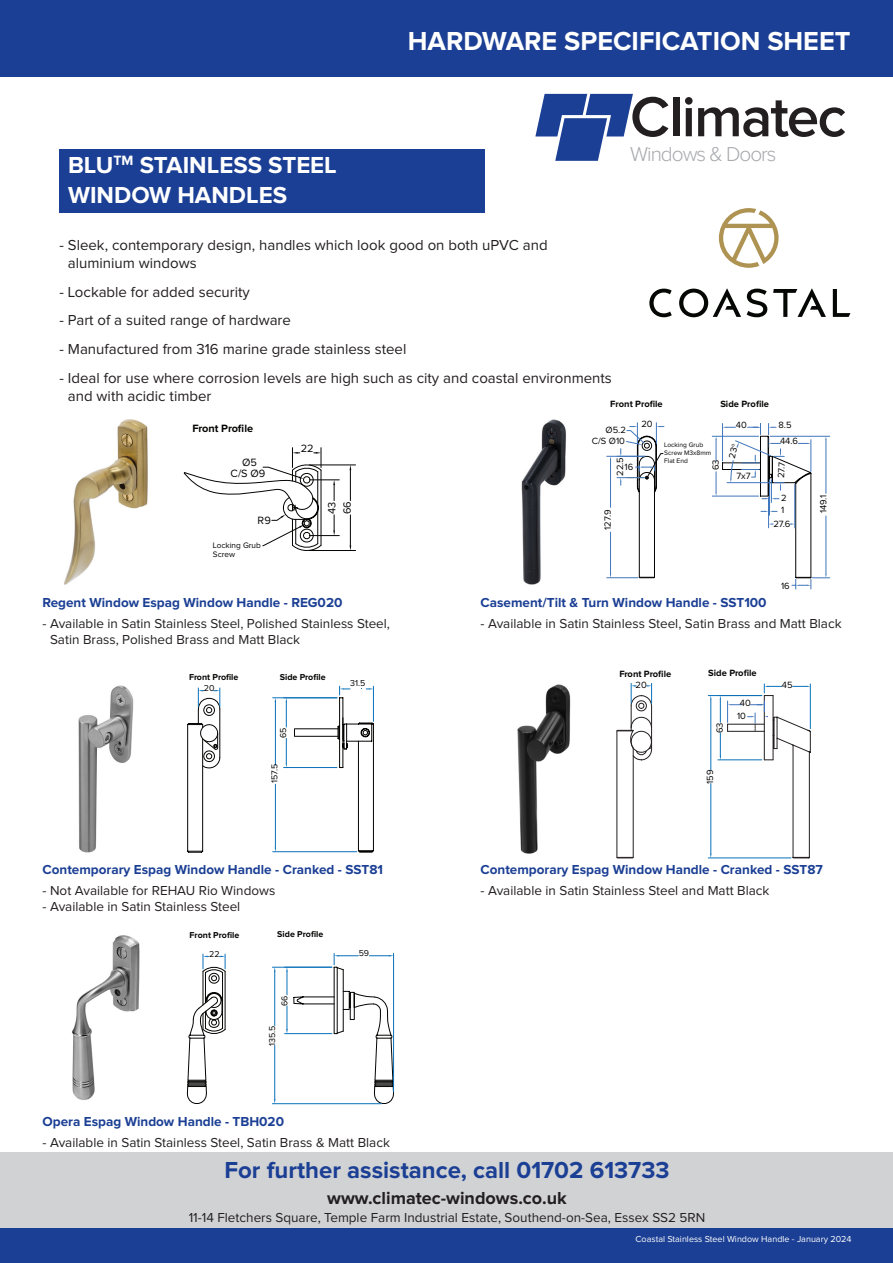
<style>
.page{position:relative;width:893px;height:1263px;background:#fff}
.page>*{position:absolute;margin:0;border:0;box-sizing:border-box;transform-origin:0 0}
.t1{font:600 58.35px "Proxima Nova";letter-spacing:-.03em;color:#231f20}
.t2{font:700 27px "Proxima Nova";color:#fff}
.t3{font:700 24px "Proxima Nova";color:#1b3f94}
.t4{font:700 24px "Proxima Nova";color:#fff}
.t5{font:300 20.85px "Proxima Nova";letter-spacing:-.05em;color:#a8a9ad}
.t6{font:700 18px "Proxima Nova";color:#231f20}
.t7{font:15px/18px "Proxima Nova";color:#231f20}
.t8{font:13.5px/16.5px "Proxima Nova";color:#231f20}
.t9{font:700 13.5px "Proxima Nova";color:#1b3f94}
.t10{font:10.95px/15.5px "Proxima Nova";color:#040503}
.t11{font:700 10.95px "Proxima Nova";color:#040503}
.t12{font:9.3px "Proxima Nova";color:#040503}
.t13{font:700 9.3px "Proxima Nova";color:#040503}
.t14{font:9px "Proxima Nova";color:#fff}
.t15{font:700 8.85px "Proxima Nova";color:#040503}
.t16{font:8.85px "Proxima Nova";color:#040503}
.t17{font:8.25px/9.9px "Proxima Nova";color:#040503}
.t18{font:6.75px/8.1px "Proxima Nova";color:#040503}
</style>
<div class="page">
<div style="left:0;top:1152px;width:893px;height:77px;background:#d1d2d4"></div>
<div style="left:0;top:1229px;width:893px;height:34px;background:#1b3f94"></div>
<svg style="left:535px;top:94px;width:98px;height:67px"></svg>
<div style="left:0;top:0;width:893px;height:77px;background:#1b3f94"></div>
<div style="left:60px;top:149px;width:425px;height:64px;background:#1b3f94"></div>
<svg style="left:747px;top:289px;width:20px;height:28px"></svg>
<svg style="left:679px;top:288px;width:62px;height:29px"></svg>
<svg style="left:773px;top:288px;width:53px;height:29px"></svg>
<svg style="left:833px;top:289px;width:17px;height:28px"></svg>
<svg style="left:649px;top:289px;width:23px;height:28px"></svg>
<svg style="left:719px;top:208px;width:60px;height:60px"></svg>
<img style="left:64px;top:419px;width:84px;height:166px">
<img style="left:78px;top:685px;width:56px;height:168px">
<img style="left:72px;top:935px;width:68px;height:165px">
<img style="left:521px;top:419px;width:86px;height:166px">
<img style="left:517px;top:684px;width:54px;height:170px">
<svg style="left:183px;top:448px;width:173px;height:103px"></svg>
<svg style="left:187px;top:686px;width:187px;height:167px"></svg>
<svg style="left:187px;top:954px;width:39px;height:150px"></svg>
<hr style="left:285px;top:1033px;width:47px;height:1px;background:#0a71ba">
<svg style="left:286px;top:953px;width:108px;height:152px"></svg>
<hr style="left:272px;top:967px;width:60px;height:1px;background:#0a71ba">
<hr style="left:272px;top:1103px;width:110px;height:1px;background:#0a71ba">
<hr style="left:274px;top:972px;width:1px;height:54px;background:#0a71ba">
<hr style="left:274px;top:1045px;width:1px;height:54px;background:#0a71ba">
<hr style="left:607px;top:456px;width:38px;height:1px;background:#4076bc">
<hr style="left:607px;top:577px;width:31px;height:1px;background:#4076bc">
<hr style="left:610px;top:460px;width:1px;height:47px;background:#4076bc">
<hr style="left:610px;top:532px;width:1px;height:42px;background:#4076bc">
<svg style="left:617px;top:423px;width:47px;height:155px"></svg>
<hr style="left:712px;top:496px;width:47px;height:1px;background:#4076bc">
<hr style="left:712px;top:436px;width:47px;height:1px;background:#4076bc">
<svg style="left:617px;top:683px;width:36px;height:175px"></svg>
<hr style="left:718px;top:759px;width:44px;height:1px;background:#0a71ba">
<svg style="left:720px;top:733px;width:1px;height:27px"></svg>
<svg style="left:720px;top:696px;width:1px;height:26px"></svg>
<hr style="left:708px;top:858px;width:83px;height:1px;background:#0a71ba">
<hr style="left:708px;top:695px;width:54px;height:1px;background:#0a71ba">
<hr style="left:711px;top:783px;width:1px;height:71px;background:#0a71ba">
<hr style="left:711px;top:700px;width:1px;height:70px;background:#0a71ba">
<svg style="left:727px;top:684px;width:84px;height:174px"></svg>
<svg style="left:715px;top:423px;width:115px;height:166px"></svg>
<p class="t4" style="left:68px;top:151px;width:270px">BLU<sup>TM</sup> STAINLESS STEEL</p>
<p class="t4" style="left:68px;top:181px;width:221px">WINDOW HANDLES</p>
<p class="t2" style="left:408px;top:25px;width:444px">HARDWARE SPECIFICATION SHEET</p>
<p class="t1" style="left:630px;top:83px;width:218px">Climatec</p>
<p class="t5" style="left:630px;top:142px;width:148px">Windows &amp; Doors</p>
<p class="t7" style="left:68px;top:237px;width:481px;text-indent:-8px">- Sleek, contemporary design, handles which look good on both uPVC and aluminium windows</p>
<p class="t7" style="left:60px;top:283px;width:192px">- Lockable for added security</p>
<p class="t7" style="left:60px;top:312px;width:233px">- Part of a suited range of hardware</p>
<p class="t7" style="left:60px;top:341px;width:348px">- Manufactured from 316 marine grade stainless steel</p>
<p class="t7" style="left:68px;top:369px;width:545px;text-indent:-8px">- Ideal for use where corrosion levels are high such as city and coastal environments and with acidic timber</p>
<p class="t11" style="left:193px;top:422px;width:62px">Front Profile</p>
<p class="t10" style="left:301px;top:441px;width:14px">22</p>
<p class="t13" style="left:610px;top:398px;width:54px">Front Profile</p>
<p class="t13" style="left:720px;top:398px;width:50px">Side Profile</p>
<p class="t12" style="left:641px;top:420px;width:13px">20</p>
<p class="t12" style="left:736px;top:421px;width:12px">40</p>
<p class="t12" style="left:778px;top:421px;width:15px">8.5</p>
<p class="t12" style="left:606px;top:426px;width:22px">Ø5.2</p>
<p class="t12" style="left:592px;top:437px;width:35px">C/S Ø10</p>
<p class="t12" style="left:780px;top:437px;width:19px">44.6</p>
<p class="t18" style="left:664px;top:441px;width:48px">Locking Grub<br>Screw M3x8mm<br>Flat End</p>
<p class="t12" style="left:616px;top:476px;width:20px;rotate:-90deg">22.5</p>
<p class="t10" style="left:231px;top:457px;width:36px;line-height:10.6px;text-align:center">Ø5<br>C/S Ø9</p>
<p class="t12" style="left:712px;top:470px;width:12px;rotate:-90deg">63</p>
<p class="t12" style="left:777px;top:478px;width:17px;rotate:-88deg">27.7</p>
<p class="t12" style="left:624px;top:462px;width:10px">16</p>
<p class="t12" style="left:736px;top:472px;width:16px">7x7</p>
<p class="t10" style="left:258px;top:513px;width:15px">R9</p>
<p class="t17" style="left:213px;top:540px;width:50px">Locking Grub<br>Screw</p>
<p class="t10" style="left:325px;top:514px;width:14px;rotate:-90deg">43<br>66</p>
<p class="t12" style="left:603px;top:530px;width:22px;rotate:-90deg">127.9</p>
<p class="t12" style="left:781px;top:494px;width:7px">2</p>
<p class="t12" style="left:781px;top:506px;width:5px">1</p>
<p class="t12" style="left:773px;top:519px;width:18px">27.6</p>
<p class="t12" style="left:781px;top:581px;width:10px">16</p>
<p class="t12" style="left:819px;top:513px;width:20px;rotate:-90deg">149.1</p>
<p class="t9" style="left:43px;top:595px;width:301px">Regent Window Espag Window Handle - REG020</p>
<p class="t8" style="left:50px;top:615px;width:341px;text-indent:-8px">- Available in Satin Stainless Steel, Polished Stainless Steel,<br>Satin Brass, Polished Brass and Matt Black</p>
<p class="t15" style="left:189px;top:672px;width:51px">Front Profile</p>
<p class="t15" style="left:280px;top:672px;width:47px">Side Profile</p>
<p class="t16" style="left:204px;top:684px;width:12px">20</p>
<p class="t16" style="left:279px;top:738px;width:12px;rotate:-90deg">65</p>
<p class="t16" style="left:270px;top:783px;width:21px;rotate:-90deg">157.5</p>
<p class="t16" style="left:350px;top:679px;width:17px">31.5</p>
<p class="t9" style="left:43px;top:862px;width:342px">Contemporary Espag Window Handle - Cranked - SST81</p>
<p class="t8" style="left:43px;top:883px;width:234px">- Not Available for REHAU Rio Windows</p>
<p class="t8" style="left:43px;top:899px;width:199px">- Available in Satin Stainless Steel</p>
<p class="t15" style="left:190px;top:929px;width:51px">Front Profile</p>
<p class="t15" style="left:277px;top:929px;width:48px">Side Profile</p>
<p class="t16" style="left:209px;top:950px;width:12px">22</p>
<p class="t16" style="left:359px;top:949px;width:12px">59</p>
<p class="t16" style="left:280px;top:1006px;width:12px;rotate:-90deg">66</p>
<p class="t16" style="left:268px;top:1046px;width:22px;rotate:-90deg">135.5</p>
<p class="t9" style="left:43px;top:1114px;width:243px">Opera Espag Window Handle - TBH020</p>
<p class="t8" style="left:43px;top:1134px;width:349px">- Available in Satin Stainless Steel, Satin Brass &amp; Matt Black</p>
<p class="t9" style="left:480px;top:595px;width:288px">Casement/Tilt &amp; Turn Window Handle - SST100</p>
<p class="t8" style="left:480px;top:615px;width:363px">- Available in Satin Stainless Steel, Satin Brass and Matt Black</p>
<p class="t13" style="left:619px;top:668px;width:53px">Front Profile</p>
<p class="t13" style="left:708px;top:667px;width:50px">Side Profile</p>
<p class="t12" style="left:636px;top:680px;width:13px">20</p>
<p class="t12" style="left:716px;top:733px;width:12px;rotate:-90deg">63</p>
<p class="t12" style="left:706px;top:784px;width:16px;rotate:-90deg">159</p>
<p class="t12" style="left:740px;top:699px;width:12px">40</p>
<p class="t12" style="left:737px;top:711px;width:10px">10</p>
<p class="t12" style="left:782px;top:680px;width:12px">45</p>
<p class="t9" style="left:480px;top:862px;width:344px">Contemporary Espag Window Handle - Cranked - SST87</p>
<p class="t8" style="left:480px;top:883px;width:290px">- Available in Satin Stainless Steel and Matt Black</p>
<p class="t3" style="left:224px;top:1156px;width:447px">For further assistance, call 01702 613733</p>
<p class="t6" style="left:327px;top:1187px;width:241px">www.climatec-windows.co.uk</p>
<p class="t8" style="left:189px;top:1210px;width:518px">11-14 Fletchers Square, Temple Farm Industrial Estate, Southend-on-Sea, Essex SS2 5RN</p>
<p class="t14" style="left:635px;top:1234px;width:217px">Coastal Stainless Steel Window Handle - January 2024</p>
</div>
